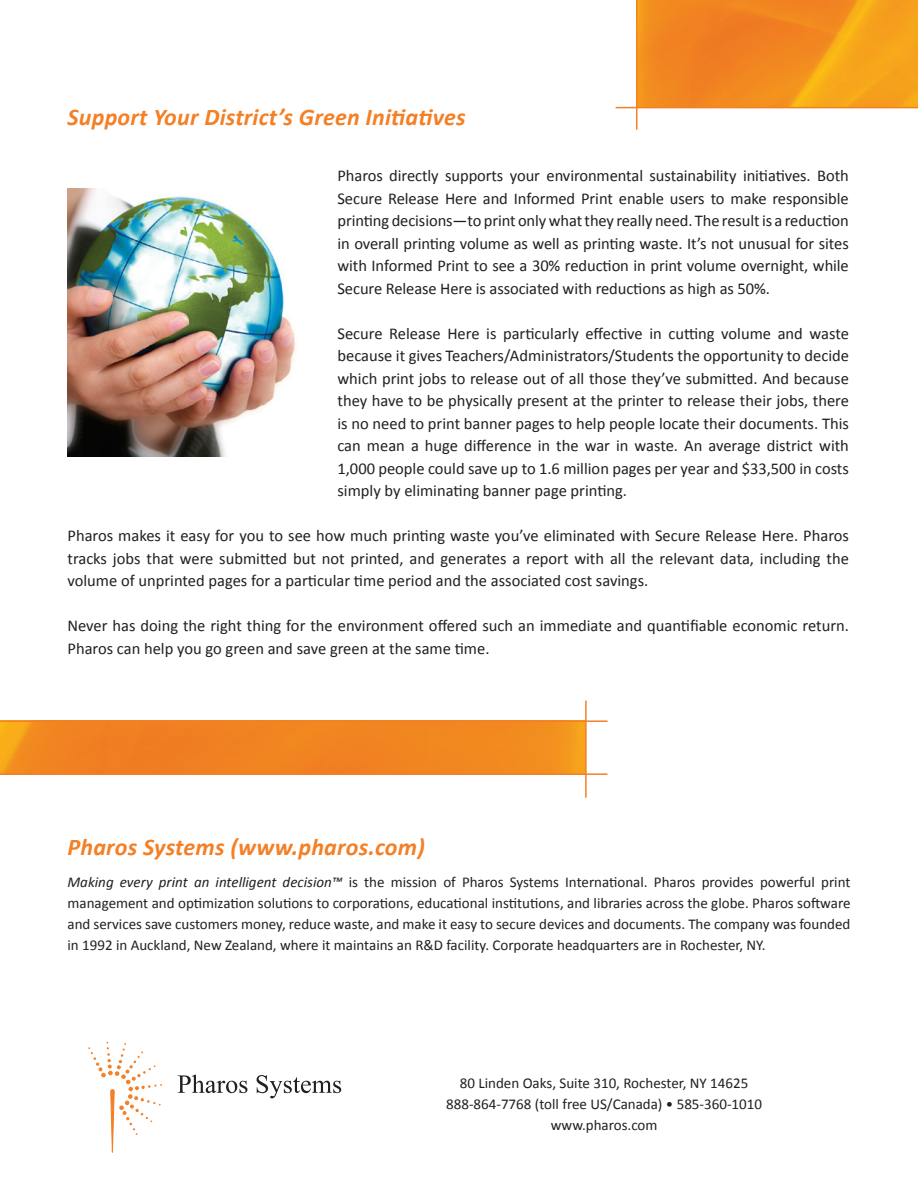
<style>
.page{position:relative;width:918px;height:1188px;background:#fff}
.page>*{position:absolute;margin:0;border:0;box-sizing:border-box;transform-origin:0 0}
.sub-heading-orange-b{font:italic 700 24px "Calibri";letter-spacing:.01em;color:#f48026}
.body_text{font:16.5px/22.5px "Calibri";color:#231f20;text-align:justify}
.company_info_text{font:15px/21px "Calibri";color:#231f20;text-align:justify}
.s1{font-style:italic}
</style>
<div class="page">
<img style="left:638px;top:0;width:280px;height:107px">
<img style="left:0;top:722px;width:585px;height:51px">
<hr style="left:636px;top:0;width:2px;height:130px;background:#f48026">
<hr style="left:616px;top:107px;width:302px;height:1px;background:#f48026">
<hr style="left:585px;top:700px;width:2px;height:98px;background:#f48026">
<hr style="left:0;top:773px;width:608px;height:2px;background:#f48026">
<hr style="left:0;top:720px;width:608px;height:2px;background:#f48026">
<img style="left:68px;top:188px;width:228px;height:268px">
<svg style="left:88px;top:1042px;width:74px;height:110px"></svg>
<svg style="left:178px;top:1075px;width:69px;height:18px"></svg>
<svg style="left:257px;top:1075px;width:84px;height:23px"></svg>
<p class="sub-heading-orange-b" style="left:68px;top:103px;width:400px">Support Your District’s Green Initiatives</p>
<p class="body_text" style="left:338px;top:164px;width:513px">Pharos directly supports your environmental sustainability initiatives. Both Secure Release Here and Informed Print enable users to make responsible printing decisions—to print only what they really need. The result is a reduction in overall printing volume as well as printing waste. It’s not unusual for sites with Informed Print to see a 30% reduction in print volume overnight, while Secure Release Here is associated with reductions as high as 50%.</p>
<p class="body_text" style="left:338px;top:321px;width:513px">Secure Release Here is particularly effective in cutting volume and waste because it gives Teachers/Administrators/Students the opportunity to decide which print jobs to release out of all those they’ve submitted. And because they have to be physically present at the printer to release their jobs, there is no need to print banner pages to help people locate their documents. This can mean a huge difference in the war in waste. An average district with 1,000 people could save up to 1.6 million pages per year and $33,500 in costs simply by eliminating banner page printing.</p>
<p class="body_text" style="left:68px;top:524px;width:783px">Pharos makes it easy for you to see how much printing waste you’ve eliminated with Secure Release Here. Pharos tracks jobs that were submitted but not printed, and generates a report with all the relevant data, including the volume of unprinted pages for a particular time period and the associated cost savings.</p>
<p class="body_text" style="left:68px;top:614px;width:783px">Never has doing the right thing for the environment offered such an immediate and quantifiable economic return.<br>Pharos can help you go green and save green at the same time.</p>
<p class="sub-heading-orange-b" style="left:68px;top:832px;width:359px">Pharos Systems (www.pharos.com)</p>
<p class="company_info_text" style="left:68px;top:871px;width:785px"><span class="s1">Making every print an intelligent decision™</span> is the mission of Pharos Systems International. Pharos provides powerful print management and optimization solutions to corporations, educational institutions, and libraries across the globe. Pharos software and services save customers money, reduce waste, and make it easy to secure devices and documents. The company was founded in 1992 in Auckland, New Zealand, where it maintains an R&amp;D facility. Corporate headquarters are in Rochester, NY.</p>
<p class="company_info_text" style="left:460px;top:1072px;width:290px">80 Linden Oaks, Suite 310, Rochester, NY 14625</p>
<p class="company_info_text" style="left:446px;top:1093px;width:317px">888-864-7768 (toll free US/Canada) • 585-360-1010</p>
<p class="company_info_text" style="left:551px;top:1114px;width:108px">www.pharos.com</p>
</div>
